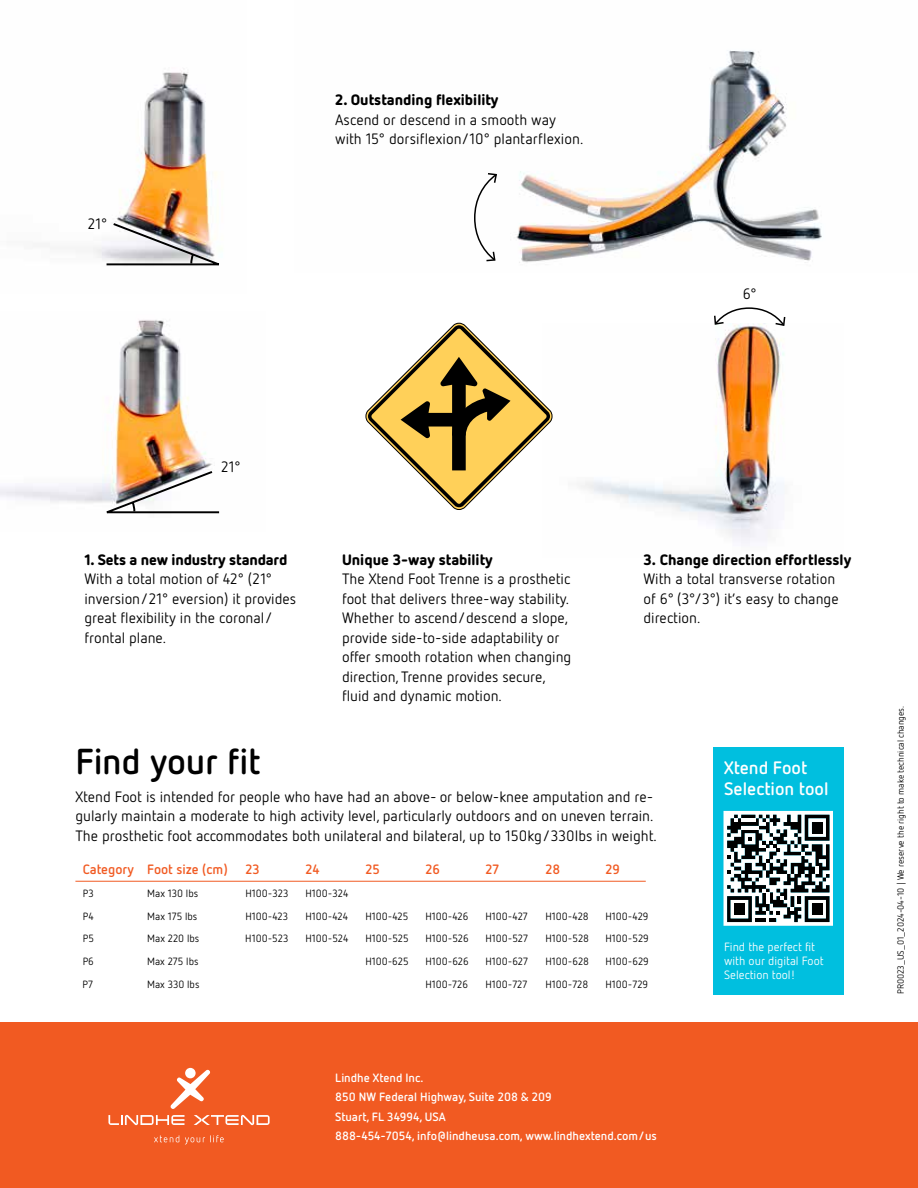
<style>
.page{position:relative;width:918px;height:1188px;background:#fff}
.page>*{position:absolute;margin:0;border:0;box-sizing:border-box;transform-origin:0 0}
.t1{font:700 36px "Netto OT";letter-spacing:-.01em;color:#000}
.t2{font:700 18px/21.6px "Netto OT";color:#fff}
.t3{font:15px/19.5px "Netto OT";color:#000}
.t4{font:900 15px "Netto OT";color:#000}
.t5{font:700 13.5px "Netto OT";color:#f15a22}
.t6{font:700 12px/19.5px "Netto OT";color:#fff}
.t7{font:12px/14.4px "Netto OT";color:#fff}
.t8{font:10.5px "Netto OT";color:#000}
.t9{font:9px "Netto OT";letter-spacing:-.005em;color:#000}
</style>
<div class="page">
<img style="left:93px;top:68px;width:124px;height:192px">
<img style="left:516px;top:50px;width:306px;height:213px">
<img style="left:0;top:320px;width:212px;height:183px">
<img style="left:552px;top:327px;width:233px;height:216px">
<svg style="left:366px;top:323px;width:186px;height:187px"></svg>
<hr style="left:75px;top:881px;width:571px;height:1px;background:#f15a22">
<div style="left:713px;top:747px;width:131px;height:247px;background:#00bfdf"></div>
<svg style="left:724px;top:811px;width:109px;height:115px;background:#889091"></svg>
<div style="left:812px;top:904px;width:10px;height:11px;background:#000"></div>
<div style="left:812px;top:822px;width:10px;height:11px;background:#000"></div>
<div style="left:734px;top:904px;width:11px;height:11px;background:#000"></div>
<img style="left:96px;top:469px;width:124px;height:45px">
<img style="left:105px;top:222px;width:114px;height:44px">
<svg style="left:714px;top:307px;width:72px;height:20px"></svg>
<svg style="left:474px;top:173px;width:23px;height:89px"></svg>
<div style="left:0;top:1022px;width:918px;height:166px;background:#f15a22"></div>
<svg style="left:171px;top:1070px;width:39px;height:39px"></svg>
<div style="left:185px;top:1068px;width:11px;height:10px;background:#fff;border-radius:50%"></div>
<svg style="left:108px;top:1115px;width:76px;height:10px"></svg>
<svg style="left:194px;top:1115px;width:76px;height:10px"></svg>
<svg style="left:154px;top:1135px;width:25px;height:7px"></svg>
<svg style="left:185px;top:1135px;width:39px;height:9px"></svg>
<p class="t3" style="left:88px;top:214px;width:21px">21°</p>
<p class="t4" style="left:335px;top:90px;width:165px">2. Outstanding flexibility</p>
<p class="t3" style="left:335px;top:109px;width:250px">Ascend or descend in a smooth way with 15° dorsiflexion/10° plantarflexion.</p>
<p class="t3" style="left:743px;top:283px;width:15px">6°</p>
<p class="t3" style="left:221px;top:456px;width:21px">21°</p>
<p class="t4" style="left:84px;top:550px;width:205px">1. Sets a new industry standard</p>
<p class="t3" style="left:84px;top:569px;width:213px">With a total motion of 42° (21° inversion/21° eversion) it provides great flexibility in the coronal/ frontal plane.</p>
<p class="t4" style="left:342px;top:550px;width:152px">Unique 3-way stability</p>
<p class="t3" style="left:342px;top:569px;width:231px">The Xtend Foot Trenne is a prosthetic foot that delivers three-way stability.<br>Whether to ascend/descend a slope, provide side-to-side adaptability or offer smooth rotation when changing direction, Trenne provides secure, fluid and dynamic motion.</p>
<p class="t4" style="left:644px;top:550px;width:209px">3. Change direction effortlessly</p>
<p class="t3" style="left:644px;top:569px;width:197px">With a total transverse rotation of 6° (3°/3°) it’s easy to change direction.</p>
<h1 class="t1" style="left:75px;top:738px;width:186px">Find your fit</h1>
<p class="t3" style="left:75px;top:786px;width:583px">Xtend Foot is intended for people who have had an above- or below-knee amputation and re&shy;gularly maintain a moderate to high activity level, particularly outdoors and on uneven terrain.<br>The prosthetic foot accommodates both unilateral and bilateral, up to 150kg/330Ibs in weight.</p>
<p class="t5" style="left:83px;top:861px;width:146px">Category Foot size (cm)</p>
<p class="t5" style="left:245px;top:861px;width:16px">23</p>
<p class="t5" style="left:305px;top:861px;width:16px">24</p>
<p class="t5" style="left:365px;top:861px;width:16px">25</p>
<p class="t5" style="left:425px;top:861px;width:16px">26</p>
<p class="t5" style="left:485px;top:861px;width:15px">27</p>
<p class="t5" style="left:545px;top:861px;width:16px">28</p>
<p class="t5" style="left:605px;top:861px;width:16px">29</p>
<p class="t8" style="left:83px;top:887px;width:13px">P3</p>
<p class="t8" style="left:147px;top:887px;width:53px">Max 130 lbs</p>
<p class="t8" style="left:245px;top:887px;width:45px">H100-323</p>
<p class="t8" style="left:305px;top:887px;width:44px">H100-324</p>
<p class="t8" style="left:83px;top:910px;width:12px">P4</p>
<p class="t8" style="left:147px;top:910px;width:52px">Max 175 lbs</p>
<p class="t8" style="left:245px;top:910px;width:44px">H100-423</p>
<p class="t8" style="left:305px;top:910px;width:44px">H100-424</p>
<p class="t8" style="left:365px;top:910px;width:45px">H100-425</p>
<p class="t8" style="left:425px;top:910px;width:45px">H100-426</p>
<p class="t8" style="left:485px;top:910px;width:44px">H100-427</p>
<p class="t8" style="left:545px;top:910px;width:45px">H100-428</p>
<p class="t8" style="left:605px;top:910px;width:45px">H100-429</p>
<p class="t8" style="left:83px;top:932px;width:13px">P5</p>
<p class="t8" style="left:147px;top:932px;width:54px">Max 220 lbs</p>
<p class="t8" style="left:245px;top:932px;width:45px">H100-523</p>
<p class="t8" style="left:305px;top:932px;width:45px">H100-524</p>
<p class="t8" style="left:365px;top:932px;width:45px">H100-525</p>
<p class="t8" style="left:425px;top:932px;width:45px">H100-526</p>
<p class="t8" style="left:485px;top:932px;width:44px">H100-527</p>
<p class="t8" style="left:545px;top:932px;width:45px">H100-528</p>
<p class="t8" style="left:605px;top:932px;width:45px">H100-529</p>
<p class="t8" style="left:83px;top:955px;width:13px">P6</p>
<p class="t8" style="left:147px;top:955px;width:53px">Max 275 lbs</p>
<p class="t8" style="left:365px;top:955px;width:45px">H100-625</p>
<p class="t8" style="left:425px;top:955px;width:45px">H100-626</p>
<p class="t8" style="left:485px;top:955px;width:44px">H100-627</p>
<p class="t8" style="left:545px;top:955px;width:45px">H100-628</p>
<p class="t8" style="left:605px;top:955px;width:45px">H100-629</p>
<p class="t8" style="left:83px;top:978px;width:12px">P7</p>
<p class="t8" style="left:147px;top:978px;width:54px">Max 330 lbs</p>
<p class="t8" style="left:425px;top:978px;width:44px">H100-726</p>
<p class="t8" style="left:485px;top:978px;width:44px">H100-727</p>
<p class="t8" style="left:545px;top:978px;width:45px">H100-728</p>
<p class="t8" style="left:605px;top:978px;width:44px">H100-729</p>
<p class="t6" style="left:335px;top:1067px;width:323px">Lindhe Xtend Inc.<br>850 NW Federal Highway, Suite 208 &amp; 209<br>Stuart, FL 34994, USA<br>888-454-7054, info@lindheusa.com, www.lindhextend.com/us</p>
<p class="t2" style="left:724px;top:756px;width:106px">Xtend Foot<br>Selection tool</p>
<p class="t7" style="left:724px;top:939px;width:101px">Find the perfect fit with our digital Foot<br>Selection tool!</p>
<p class="t9" style="left:895px;top:994px;width:290px;rotate:-90deg">PR0023_US_01_2024-04-10 | We reserve the right to make technical changes.</p>
</div>
